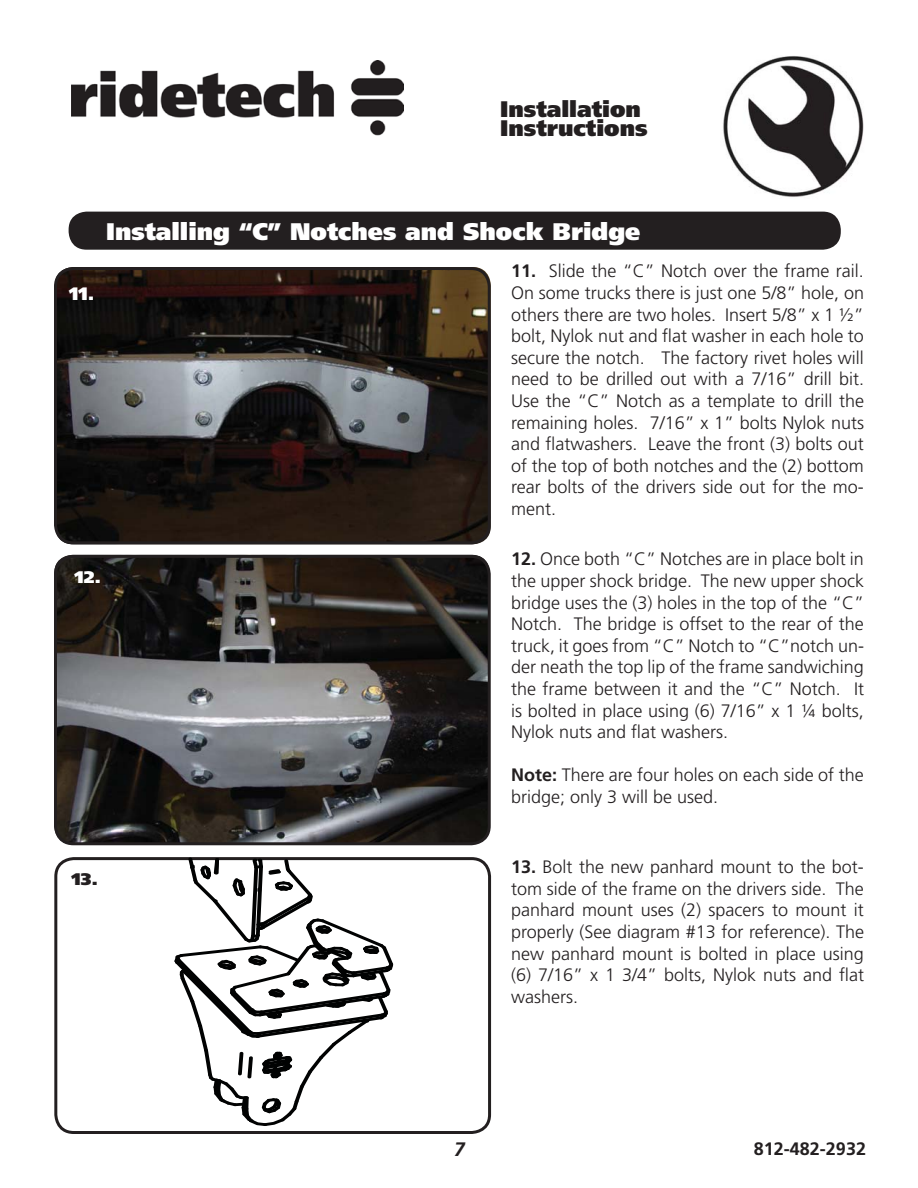
<style>
.page{position:relative;width:918px;height:1188px;background:#fff}
.page>*{position:absolute;margin:0;border:0;box-sizing:border-box;transform-origin:0 0}
.t1{font:900 24px "Frutiger";color:#fff}
.t2{font:900 22.5px/19.5px "Frutiger";color:#231f20}
.t3{font:italic 700 19.5px "Frutiger";color:#231f20}
.t4{font:300 18px/21.6px "Frutiger";color:#231f20;text-align:justify}
.t5{font:700 18px "Frutiger";color:#231f20}
.t6{font:900 18px "Frutiger";color:#fff}
.t7{font:900 16.8px "Frutiger";color:#fff;scale:1.07 1}
.t8{font:900 16.8px "Frutiger";color:#231f20;scale:1.07 1}
.s1{font-weight:700}
</style>
<div class="page">
<img style="left:723px;top:56px;width:140px;height:141px">
<img style="left:72px;top:61px;width:331px;height:75px">
<img style="left:54px;top:555px;width:436px;height:289px;border-radius:18px">
<div style="left:54px;top:555px;width:437px;height:290px;border:3px solid #231f20;border-radius:18px"></div>
<div style="left:69px;top:212px;width:772px;height:38px;background:#231f20;border-radius:18px"></div>
<div style="left:54px;top:857px;width:437px;height:277px;border:3px solid #231f20;border-radius:18px"></div>
<svg style="left:171px;top:857px;width:225px;height:269px"></svg>
<img style="left:55px;top:267px;width:436px;height:277px;border-radius:18px">
<div style="left:54px;top:267px;width:437px;height:277px;border:3px solid #231f20;border-radius:18px"></div>
<p class="t2" style="left:500px;top:101px;width:149px">Installation<br>Instructions</p>
<h1 class="t1" style="left:106px;top:222px;width:536px">Installing “C” Notches and Shock Bridge</h1>
<p class="t4" style="left:511px;top:262px;width:354px"><span class="s1">11.</span> Slide the “C” Notch over the frame rail.<br>On some trucks there is just one 5/8” hole, on others there are two holes. Insert 5/8” x 1 ½” bolt, Nylok nut and flat washer in each hole to secure the notch. The factory rivet holes will need to be drilled out with a 7/16” drill bit.<br>Use the “C” Notch as a template to drill the remaining holes. 7/16” x 1” bolts Nylok nuts and flatwashers. Leave the front (3) bolts out of the top of both notches and the (2) bottom rear bolts of the drivers side out for the mo&shy;ment.</p>
<p class="t4" style="left:511px;top:550px;width:354px"><span class="s1">12.</span> Once both “C” Notches are in place bolt in the upper shock bridge. The new upper shock bridge uses the (3) holes in the top of the “C” Notch. The bridge is offset to the rear of the truck, it goes from “C” Notch to “C”notch un&shy;der neath the top lip of the frame sandwiching the frame between it and the “C” Notch. It is bolted in place using (6) 7/16” x 1 ¼ bolts, Nylok nuts and flat washers.</p>
<p class="t4" style="left:511px;top:766px;width:354px"><span class="s1">Note:</span> There are four holes on each side of the bridge; only 3 will be used.</p>
<p class="t6" style="left:69px;top:286px;width:27px">11.</p>
<p class="t7" style="left:75px;top:570px;width:26px">12.</p>
<p class="t8" style="left:72px;top:872px;width:26px">13.</p>
<p class="t4" style="left:511px;top:857px;width:354px"><span class="s1">13.</span> Bolt the new panhard mount to the bot&shy;tom side of the frame on the drivers side. The panhard mount uses (2) spacers to mount it properly (See diagram #13 for reference). The new panhard mount is bolted in place using (6) 7/16” x 1 3/4” bolts, Nylok nuts and flat washers.</p>
<p class="t3" style="left:454px;top:1142px;width:12px">7</p>
<p class="t5" style="left:754px;top:1142px;width:114px">812-482-2932</p>
</div>
